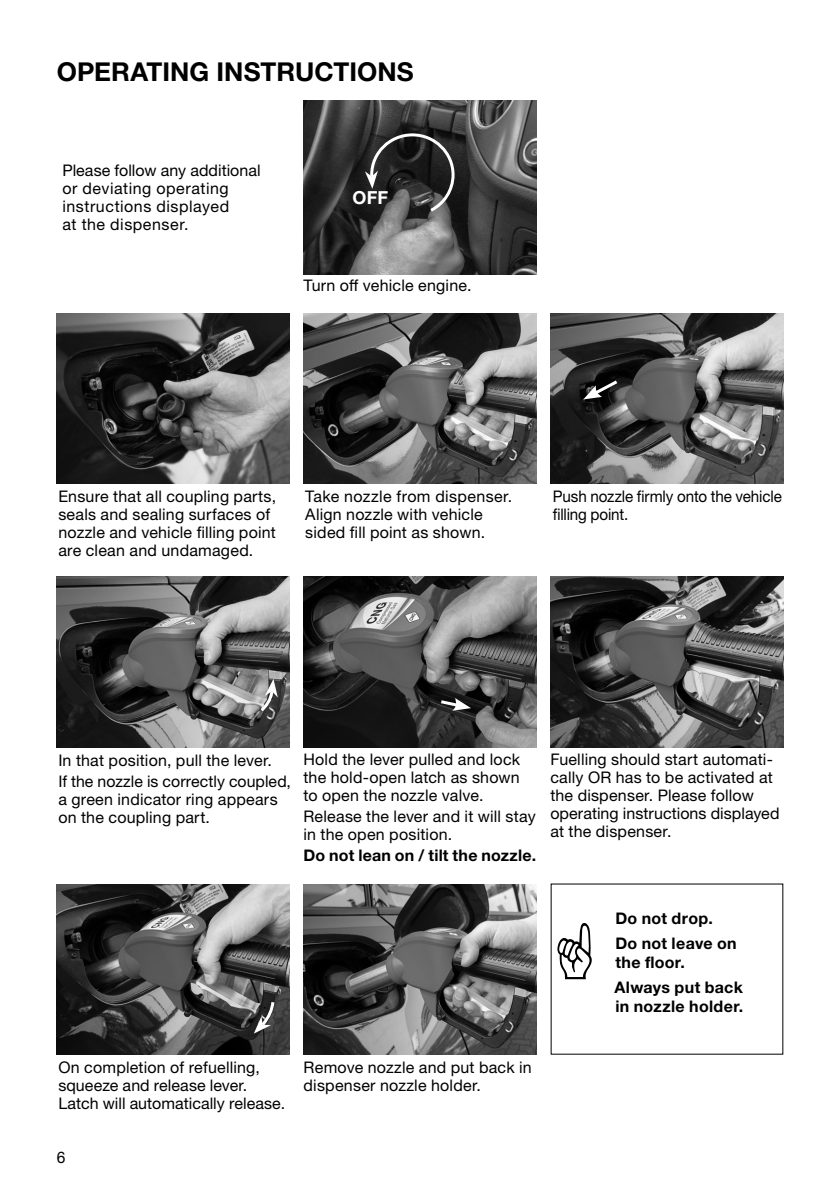
<style>
.page{position:relative;width:840px;height:1191px;background:#fff}
.page>*{position:absolute;margin:0;border:0;box-sizing:border-box;transform-origin:0 0}
.Fließtext{font:700 26px "Helvetica Neue LTW1 G";color:#000}
.t1{font:700 18px "Helvetica Neue LTW1 G";color:#fff}
.Fließtext-2{font:16px/18px "Helvetica Neue LTW1 G";letter-spacing:.01em;color:#000}
.t2{font:700 16px/19.2px "Helvetica Neue LTW1 G";letter-spacing:.02em;color:#000}
.Fließtext-3{font:16px/18px "Helvetica Neue LTW1 G";letter-spacing:.03em;color:#000}
.Fließtext-4{font:16px/18px "Helvetica Neue LTW1 G";letter-spacing:-.01em;color:#000;scale:.95 1}
</style>
<div class="page">
<img style="left:303px;top:100px;width:233px;height:174px">
<svg style="left:365px;top:132px;width:91px;height:82px;background:#3b3b3b"></svg>
<svg style="left:557px;top:923px;width:34px;height:56px"></svg>
<img style="left:57px;top:314px;width:232px;height:170px">
<img style="left:303px;top:314px;width:233px;height:170px">
<img style="left:550px;top:314px;width:232px;height:170px">
<svg style="left:583px;top:378px;width:37px;height:21px"></svg>
<img style="left:550px;top:577px;width:232px;height:170px">
<img style="left:303px;top:884px;width:233px;height:170px">
<img style="left:57px;top:884px;width:232px;height:170px">
<img style="left:57px;top:577px;width:232px;height:170px">
<svg style="left:254px;top:999px;width:22px;height:34px"></svg>
<img style="left:303px;top:577px;width:233px;height:170px">
<svg style="left:257px;top:679px;width:20px;height:35px"></svg>
<svg style="left:437px;top:698px;width:34px;height:12px"></svg>
<p class="Fließtext" style="left:57px;top:56px;width:358px">OPERATING INSTRUCTIONS</p>
<p class="Fließtext-3" style="left:62px;top:161px;width:200px">Please follow any additional or deviating operating instructions displayed<br>at the dispenser.</p>
<p class="t1" style="left:352px;top:186px;width:37px">OFF</p>
<p class="Fließtext-2" style="left:303px;top:276px;width:169px">Turn off vehicle engine.</p>
<p class="Fließtext-2" style="left:58px;top:487px;width:219px">Ensure that all coupling parts, seals and sealing surfaces of nozzle and vehicle filling point are clean and undamaged.</p>
<p class="Fließtext-2" style="left:305px;top:487px;width:208px">Take nozzle from dispenser.<br>Align nozzle with vehicle sided fill point as shown.</p>
<p class="Fließtext-4" style="left:552px;top:487px;width:242px">Push nozzle firmly onto the vehicle filling point.</p>
<p class="Fließtext-2" style="left:58px;top:751px;width:215px">In that position, pull the lever.</p>
<p class="Fließtext-2" style="left:58px;top:771px;width:234px">If the nozzle is correctly coupled, a green indicator ring appears on the coupling part.</p>
<p class="Fließtext-2" style="left:303px;top:750px;width:218px;text-align:justify">Hold the lever pulled and lock the hold-open latch as shown to open the nozzle valve.</p>
<p class="Fließtext-2" style="left:303px;top:807px;width:234px">Release the lever and it will stay in the open position.</p>
<p class="t2" style="left:303px;top:845px;width:234px">Do not lean on / tilt the nozzle.</p>
<p class="Fließtext-2" style="left:550px;top:750px;width:230px">Fuelling should start automati&shy;cally OR has to be activated at the dispenser. Please follow operating instructions displayed at the dispenser.</p>
<p class="Fließtext-2" style="left:58px;top:1057px;width:228px">On completion of refuelling, squeeze and release lever.<br>Latch will automatically release.</p>
<p class="Fließtext-2" style="left:57px;top:1147px;width:10px">6</p>
<p class="Fließtext-2" style="left:303px;top:1057px;width:229px">Remove nozzle and put back in dispenser nozzle holder.</p>
<p class="t2" style="left:615px;top:909px;width:99px">Do not drop.</p>
<p class="t2" style="left:615px;top:933px;width:123px">Do not leave on the floor.</p>
<p class="t2" style="left:614px;top:978px;width:130px">Always put back in nozzle holder.</p>
</div>
